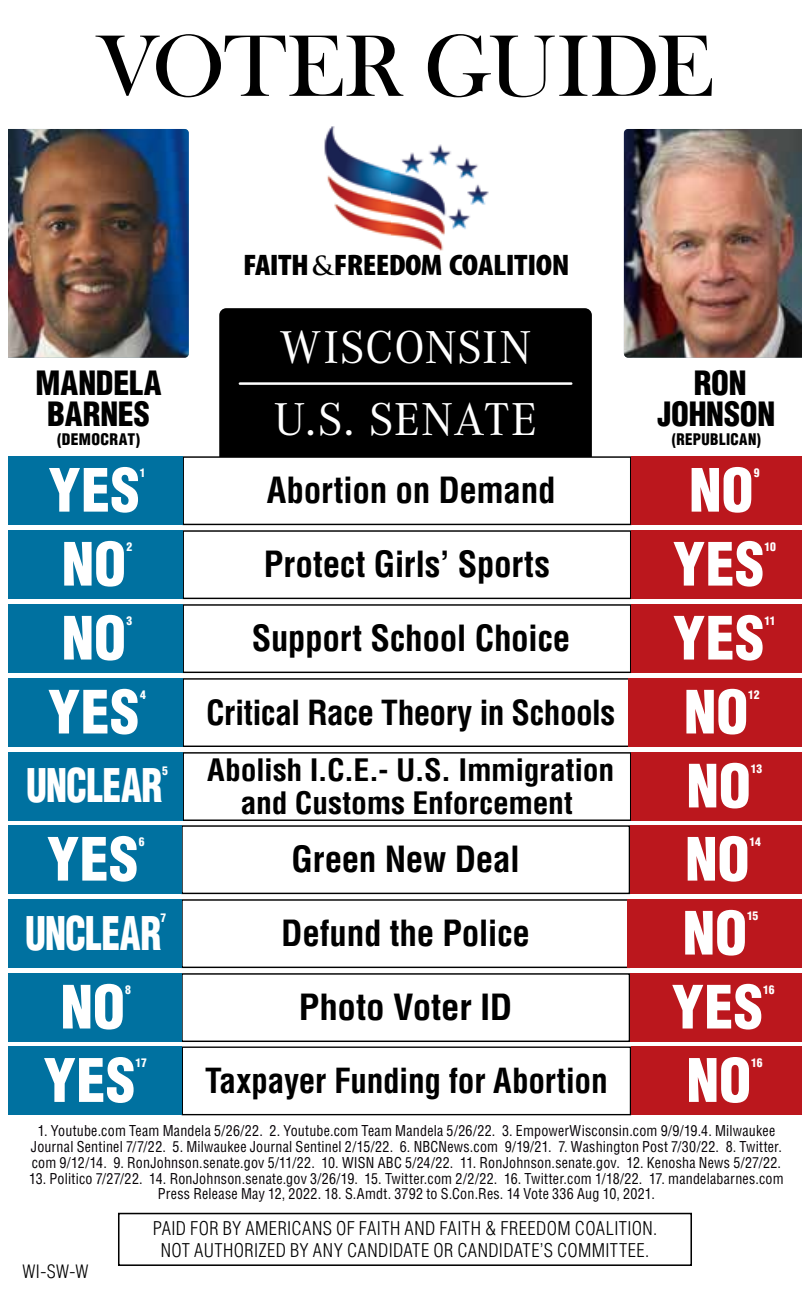
<style>
.page{position:relative;width:810px;height:1296px;background:#fff}
.page>*{position:absolute;margin:0;border:0;box-sizing:border-box;transform-origin:0 0}
.t1{font:90.45px "Bask Old Face";letter-spacing:-.005em;color:#000}
.t2{font:900 condensed 58.5px "Helvetica LT Std";color:#fff}
.t3{font:900 condensed 58.27px "Helvetica LT Std";letter-spacing:.005em;color:#fff}
.t4{font:47.7px/71.8px "Corporate A";letter-spacing:.015em;color:#fff}
.t5{font:900 condensed 45.23px "Helvetica LT Std";letter-spacing:-.015em;color:#fff;scale:.83 1}
.t6{font:700 condensed 35.32px "Helvetica LT Std";letter-spacing:-.01em;color:#000}
.t7{font:700 condensed 35.32px "Helvetica LT Std";letter-spacing:-.01em;color:#000;scale:1.05 1}
.t8{font:700 condensed 33.75px "Helvetica LT Std";letter-spacing:-.015em;color:#000}
.t9{font:900 condensed 32.62px/31.1px "Helvetica LT Std";letter-spacing:-.01em;color:#000;text-align:center}
.t10{font:700 condensed 30.15px "Helvetica LT Std";letter-spacing:-.01em;color:#000;scale:1.05 1}
.t11{font:900 condensed 29.93px "Myriad Pro";letter-spacing:-.02em;color:#000;scale:1.11 1}
.t12{font:300 condensed 18.45px/22.3px "Helvetica LT Std";letter-spacing:.02em;color:#000;text-align:center}
.t13{font:300 condensed 18px "Helvetica LT Std";color:#000}
.t14{font:900 condensed 15.53px "Helvetica LT Std";letter-spacing:.02em;color:#000;scale:.96 1}
.t15{font:900 condensed 15.53px "Helvetica LT Std";letter-spacing:.02em;color:#000}
.t16{font:condensed 14.62px/15.8px "Helvetica LT Std";letter-spacing:.015em;color:#060206;text-align:center;scale:.96 1}
.t17{font:900 condensed 11.7px "Helvetica LT Std";letter-spacing:-.02em;color:#fff}
.s1{font-family:"Trajan Pro";font-weight:700;font-stretch:normal;font-size:25.65px}
.s2{font-weight:900;font-size:58.5px;color:#fff}
</style>
<div class="page">
<img style="left:324px;top:126px;width:165px;height:125px">
<div style="left:219px;top:308px;width:373px;height:148px;background:#000"></div>
<hr style="left:240px;top:382px;width:331px;height:3px;background:#fff">
<img style="left:8px;top:129px;width:181px;height:229px">
<img style="left:624px;top:129px;width:178px;height:229px">
<div style="left:183px;top:530px;width:448px;height:69px;border:1px solid #000"></div>
<div style="left:0;top:530px;width:183px;height:69px;background:#0071a0"></div>
<div style="left:631px;top:530px;width:179px;height:69px;background:#bb171d"></div>
<div style="left:183px;top:456px;width:448px;height:69px;border:1px solid #000"></div>
<div style="left:0;top:456px;width:183px;height:69px;background:#0071a0"></div>
<div style="left:631px;top:456px;width:179px;height:69px;background:#bb171d"></div>
<div style="left:183px;top:752px;width:448px;height:69px;border:1px solid #000"></div>
<div style="left:0;top:752px;width:183px;height:69px;background:#0071a0"></div>
<div style="left:631px;top:752px;width:179px;height:69px;background:#bb171d"></div>
<div style="left:181px;top:973px;width:449px;height:69px;border:1px solid #000"></div>
<div style="left:0;top:973px;width:181px;height:69px;background:#0071a0"></div>
<div style="left:630px;top:973px;width:180px;height:69px;background:#bb171d"></div>
<div style="left:183px;top:604px;width:448px;height:69px;border:1px solid #000"></div>
<div style="left:0;top:604px;width:183px;height:69px;background:#0071a0"></div>
<div style="left:631px;top:604px;width:179px;height:69px;background:#bb171d"></div>
<div style="left:181px;top:825px;width:449px;height:69px;border:1px solid #000"></div>
<div style="left:0;top:825px;width:181px;height:69px;background:#0071a0"></div>
<div style="left:630px;top:825px;width:180px;height:69px;background:#bb171d"></div>
<div style="left:183px;top:678px;width:448px;height:69px;border:1px solid #000"></div>
<div style="left:0;top:678px;width:183px;height:69px;background:#0071a0"></div>
<div style="left:629px;top:678px;width:181px;height:69px;background:#bb171d"></div>
<div style="left:181px;top:899px;width:449px;height:69px;border:1px solid #000"></div>
<div style="left:0;top:899px;width:181px;height:69px;background:#0071a0"></div>
<div style="left:628px;top:899px;width:182px;height:69px;background:#bb171d"></div>
<div style="left:118px;top:1213px;width:574px;height:53px;border:2px solid #000"></div>
<div style="left:182px;top:1047px;width:449px;height:68px;border:1px solid #000"></div>
<div style="left:0;top:1047px;width:182px;height:68px;background:#0071a0"></div>
<div style="left:631px;top:1047px;width:179px;height:68px;background:#bb171d"></div>
<div style="left:0;top:0;width:8px;height:1296px;background:#fff"></div>
<div style="left:803px;top:0;width:7px;height:1296px;background:#fff"></div>
<h1 class="t1" style="left:97px;top:16px;width:617px">VOTER GUIDE</h1>
<h3 class="t9" style="left:36px;top:367px;width:128px">MANDELA<br>BARNES</h3>
<p class="t15" style="left:57px;top:430px;width:84px">(DEMOCRAT)</p>
<h3 class="t11" style="left:243px;top:246px;width:296px">FAITH<span class="s1">&amp;</span>FREEDOM COALITION</h3>
<h3 class="t4" style="left:274px;top:313px;width:265px">WISCONSIN<br>U.S. SENATE</h3>
<h3 class="t9" style="left:658px;top:367px;width:119px">RON<br>JOHNSON</h3>
<p class="t14" style="left:672px;top:430px;width:94px">(REPUBLICAN)</p>
<h3 class="t3" style="left:48px;top:453px;width:93px">YES</h3>
<h3 class="t6" style="left:267px;top:468px;width:290px">Abortion on Demand</h3>
<p class="t17" style="left:140px;top:465px;width:7px">1</p>
<h3 class="t3" style="left:689px;top:453px;width:66px">NO</h3>
<p class="t17" style="left:754px;top:465px;width:7px">9</p>
<h3 class="t3" style="left:62px;top:527px;width:66px">NO</h3>
<h3 class="t6" style="left:264px;top:542px;width:288px">Protect Girls’ Sports</h3>
<p class="t17" style="left:126px;top:539px;width:7px">2</p>
<h3 class="t3" style="left:673px;top:527px;width:93px">YES</h3>
<p class="t17" style="left:764px;top:539px;width:13px">10</p>
<h3 class="t3" style="left:62px;top:601px;width:66px">NO</h3>
<h3 class="t6" style="left:252px;top:616px;width:320px">Support School Choice</h3>
<p class="t17" style="left:127px;top:613px;width:7px">3</p>
<h3 class="t3" style="left:673px;top:601px;width:93px">YES</h3>
<p class="t17" style="left:764px;top:613px;width:13px">11</p>
<h3 class="t3" style="left:48px;top:675px;width:93px">YES</h3>
<h3 class="t8" style="left:206px;top:691px;width:410px">Critical Race Theory in Schools</h3>
<p class="t17" style="left:140px;top:687px;width:7px">4</p>
<h3 class="t3" style="left:684px;top:675px;width:66px">NO</h3>
<p class="t17" style="left:748px;top:687px;width:13px">12</p>
<h3 class="t10" style="left:207px;top:751px;width:389px">Abolish I.C.E.- U.S. Immigration</h3>
<p class="t17" style="left:162px;top:763px;width:7px">5</p>
<h3 class="t3" style="left:686px;top:749px;width:66px">NO</h3>
<p class="t17" style="left:751px;top:761px;width:13px">13</p>
<h3 class="t5" style="left:26px;top:757px;width:166px">UNCLEAR</h3>
<h3 class="t10" style="left:241px;top:784px;width:318px">and Customs Enforcement</h3>
<h3 class="t3" style="left:47px;top:822px;width:93px">YES</h3>
<h3 class="t6" style="left:292px;top:837px;width:230px">Green New Deal</h3>
<p class="t17" style="left:139px;top:834px;width:7px">6</p>
<h3 class="t3" style="left:685px;top:822px;width:66px">NO</h3>
<p class="t17" style="left:749px;top:834px;width:13px">14</p>
<p class="t17" style="left:161px;top:910px;width:7px">7</p>
<h3 class="t3" style="left:683px;top:896px;width:66px">NO</h3>
<p class="t17" style="left:747px;top:908px;width:13px">15</p>
<h3 class="t5" style="left:25px;top:904px;width:166px">UNCLEAR</h3>
<h3 class="t6" style="left:281px;top:911px;width:250px">Defund the Police</h3>
<h3 class="t3" style="left:61px;top:970px;width:66px">NO</h3>
<h3 class="t7" style="left:299px;top:985px;width:205px">Photo Voter ID</h3>
<p class="t17" style="left:125px;top:982px;width:7px">8</p>
<h3 class="t3" style="left:672px;top:970px;width:93px">YES</h3>
<p class="t17" style="left:763px;top:982px;width:13px">16</p>
<h3 class="t8" style="left:43px;top:1060px;width:566px"><span class="s2">YES</span> Taxpayer Funding for Abortion</h3>
<p class="t17" style="left:135px;top:1055px;width:13px">17</p>
<h2 class="t2" style="left:686px;top:1043px;width:66px">NO</h2>
<p class="t17" style="left:751px;top:1055px;width:13px">16</p>
<p class="t16" style="left:31px;top:1123px;width:784px">1. Youtube.com Team Mandela 5/26/22. 2. Youtube.com Team Mandela 5/26/22. 3. EmpowerWisconsin.com 9/9/19.4. Milwaukee<br>Journal Sentinel 7/7/22. 5. Milwaukee Journal Sentinel 2/15/22. 6. NBCNews.com 9/19/21. 7. Washington Post 7/30/22. 8. Twitter. com 9/12/14. 9. RonJohnson.senate.gov 5/11/22. 10. WISN ABC 5/24/22. 11. RonJohnson.senate.gov. 12. Kenosha News 5/27/22.</p>
<p class="t16" style="left:29px;top:1170px;width:787px">13. Politico 7/27/22. 14. RonJohnson.senate.gov 3/26/19. 15. Twitter.com 2/2/22. 16. Twitter.com 1/18/22. 17. mandelabarnes.com<br>Press Release May 12, 2022. 18. S.Amdt. 3792 to S.Con.Res. 14 Vote 336 Aug 10, 2021.</p>
<p class="t12" style="left:153px;top:1217px;width:506px">PAID FOR BY AMERICANS OF FAITH AND FAITH &amp; FREEDOM COALITION.<br>NOT AUTHORIZED BY ANY CANDIDATE OR CANDIDATE’S COMMITTEE.</p>
<p class="t13" style="left:22px;top:1260px;width:68px">WI-SW-W</p>
</div>
